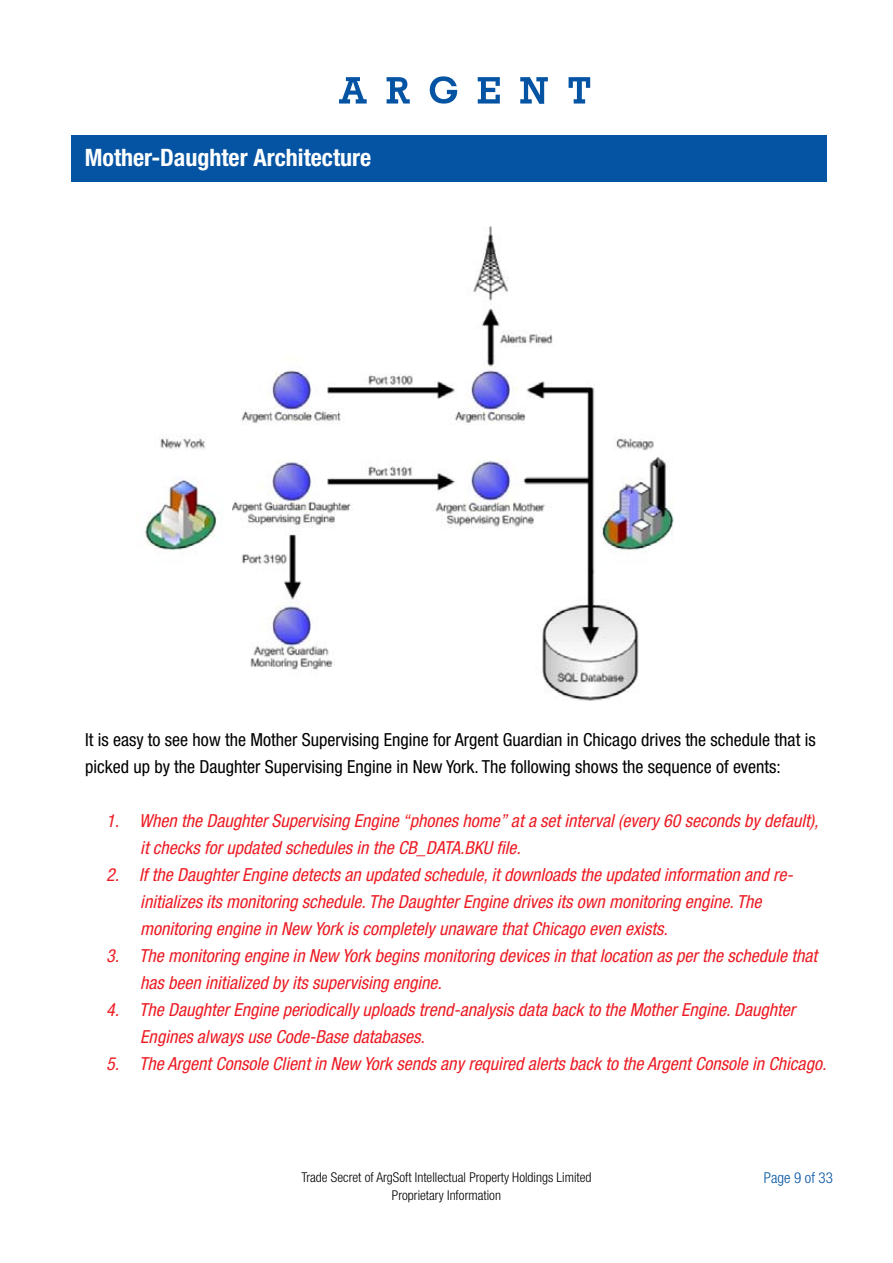
<style>
.page{position:relative;width:893px;height:1263px;background:#fff}
.page>*{position:absolute;margin:0;border:0;box-sizing:border-box;transform-origin:0 0}
.t1{font:700 condensed 24px "Helvetica Neue";color:#fff}
.t2{font:italic condensed 18px/27px "Helvetica Neue";color:#ed1c24}
.t3{font:condensed 18px/27px "Helvetica Neue";color:#000}
.t4{font:300 condensed 15px "Helvetica Neue";color:#0554a3}
.t5{font:300 condensed 13.5px/18px "Helvetica Neue";color:#000;text-align:center}
</style>
<div class="page">
<div style="left:71px;top:135px;width:756px;height:46px;background:#0554a3"></div>
<svg style="left:430px;top:76px;width:27px;height:28px"></svg>
<svg style="left:339px;top:77px;width:28px;height:27px"></svg>
<svg style="left:569px;top:77px;width:21px;height:27px"></svg>
<svg style="left:520px;top:77px;width:28px;height:27px"></svg>
<svg style="left:478px;top:77px;width:22px;height:27px"></svg>
<svg style="left:387px;top:77px;width:23px;height:27px"></svg>
<img style="left:145px;top:226px;width:529px;height:475px">
<h1 class="t1" style="left:85px;top:143px;width:288px">Mother-Daughter Architecture</h1>
<p class="t3" style="left:85px;top:726px;width:732px">It is easy to see how the Mother Supervising Engine for Argent Guardian in Chicago drives the schedule that is picked up by the Daughter Supervising Engine in New York. The following shows the sequence of events:</p>
<p class="t2" style="left:140px;top:807px;width:679px;text-indent:-34px">1. When the Daughter Supervising Engine “phones home” at a set interval (every 60 seconds by default), it checks for updated schedules in the CB_DATA.BKU file.</p>
<p class="t2" style="left:140px;top:861px;width:654px;text-indent:-34px">2. If the Daughter Engine detects an updated schedule, it downloads the updated information and re&shy;initializes its monitoring schedule. The Daughter Engine drives its own monitoring engine. The monitoring engine in New York is completely unaware that Chicago even exists.</p>
<p class="t2" style="left:140px;top:942px;width:678px;text-indent:-34px">3. The monitoring engine in New York begins monitoring devices in that location as per the schedule that has been initialized by its supervising engine.</p>
<p class="t2" style="left:140px;top:996px;width:656px;text-indent:-34px">4. The Daughter Engine periodically uploads trend-analysis data back to the Mother Engine. Daughter<br>Engines always use Code-Base databases.</p>
<p class="t2" style="left:106px;top:1050px;width:721px">5. The Argent Console Client in New York sends any required alerts back to the Argent Console in Chicago.</p>
<p class="t5" style="left:301px;top:1168px;width:291px">Trade Secret of ArgSoft Intellectual Property Holdings Limited<br>Proprietary Information</p>
<p class="t4" style="left:764px;top:1169px;width:71px">Page 9 of 33</p>
</div>
